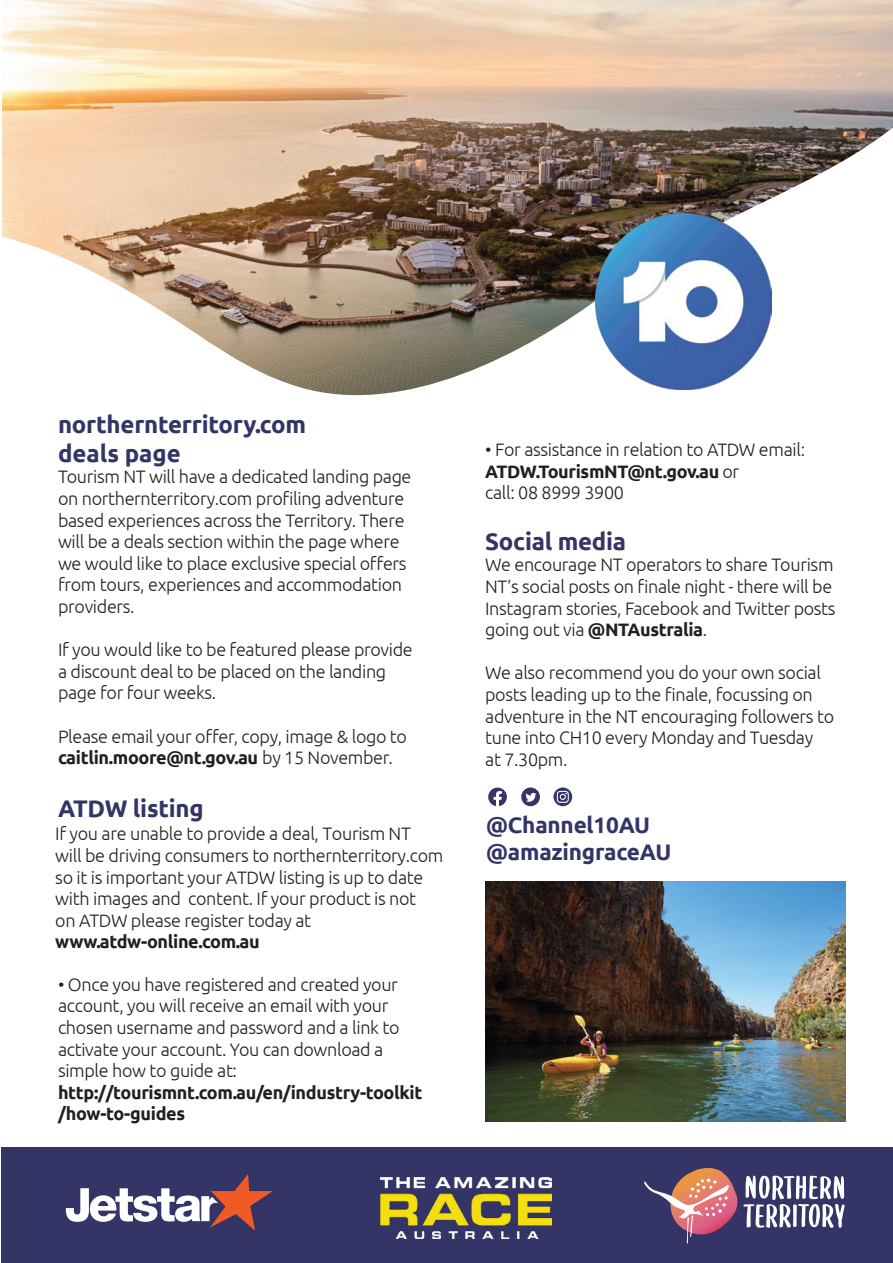
<style>
.page{position:relative;width:893px;height:1263px;background:#fff}
.page>*{position:absolute;margin:0;border:0;box-sizing:border-box;transform-origin:0 0}
.t1{font:700 24px/28.8px "Ubuntu";letter-spacing:-.01em;color:#343466}
.t2{font:700 22.5px/27px "Ubuntu";letter-spacing:-.01em;color:#343466}
.t3{font:300 18px/21.6px "Ubuntu";letter-spacing:-.02em;color:#231f20}
.t4{font:700 18px/21.6px "Ubuntu";letter-spacing:-.02em;color:#231f20}
.s1{font-weight:700}
</style>
<div class="page">
<img style="left:2px;top:54px;width:891px;height:342px">
<div style="left:2px;top:1147px;width:891px;height:116px;background:#343466"></div>
<img style="left:485px;top:881px;width:361px;height:241px">
<svg style="left:644px;top:1168px;width:93px;height:75px"></svg>
<svg style="left:743px;top:1175px;width:102px;height:53px"></svg>
<svg style="left:66px;top:1174px;width:207px;height:57px"></svg>
<img style="left:380px;top:1177px;width:172px;height:61px">
<img style="left:595px;top:213px;width:176px;height:176px">
<svg style="left:488px;top:787px;width:19px;height:19px"></svg>
<svg style="left:521px;top:787px;width:19px;height:19px"></svg>
<svg style="left:525px;top:793px;width:11px;height:9px"></svg>
<svg style="left:553px;top:787px;width:19px;height:19px"></svg>
<svg style="left:557px;top:791px;width:12px;height:12px"></svg>
<h1 class="t1" style="left:58px;top:410px;width:250px">northernterritory.com deals page</h1>
<p class="t3" style="left:58px;top:466px;width:355px">Tourism NT will have a dedicated landing page on northernterritory.com profiling adventure based experiences across the Territory. There will be a deals section within the page where we would like to place exclusive special offers from tours, experiences and accommodation providers.</p>
<p class="t3" style="left:58px;top:639px;width:356px">If you would like to be featured please provide a discount deal to be placed on the landing page for four weeks.</p>
<p class="t3" style="left:58px;top:725px;width:351px">Please email your offer, copy, image &amp; logo to <span class="s1">caitlin.moore@nt.gov.au</span> by 15 November.</p>
<h1 class="t1" style="left:58px;top:794px;width:147px">ATDW listing</h1>
<p class="t3" style="left:55px;top:823px;width:390px">If you are unable to provide a deal, Tourism NT<br>will be driving consumers to northernterritory.com so it is important your ATDW listing is up to date with images and content. If your product is not<br>on ATDW please register today at</p>
<p class="t4" style="left:55px;top:931px;width:206px">www.atdw-online.com.au</p>
<p class="t3" style="left:58px;top:973px;width:343px">• Once you have registered and created your account, you will receive an email with your chosen username and password and a link to activate your account. You can download a simple how to guide at:</p>
<p class="t4" style="left:58px;top:1081px;width:366px">http://tourismnt.com.au/en/industry-toolkit /how-to-guides</p>
<p class="t3" style="left:485px;top:438px;width:321px">• For assistance in relation to ATDW email:<br><span class="s1">ATDW.TourismNT@nt.gov.au</span> or<br>call: 08 8999 3900</p>
<h1 class="t1" style="left:485px;top:526px;width:142px">Social media</h1>
<p class="t3" style="left:485px;top:554px;width:352px">We encourage NT operators to share Tourism NT’s social posts on finale night - there will be Instagram stories, Facebook and Twitter posts going out via <span class="s1">@NTAustralia</span>.</p>
<p class="t3" style="left:485px;top:662px;width:350px">We also recommend you do your own social posts leading up to the finale, focussing on adventure in the NT encouraging followers to tune into CH10 every Monday and Tuesday<br>at 7.30pm.</p>
<p class="t2" style="left:486px;top:811px;width:187px">@Channel10AU @amazingraceAU</p>
</div>
